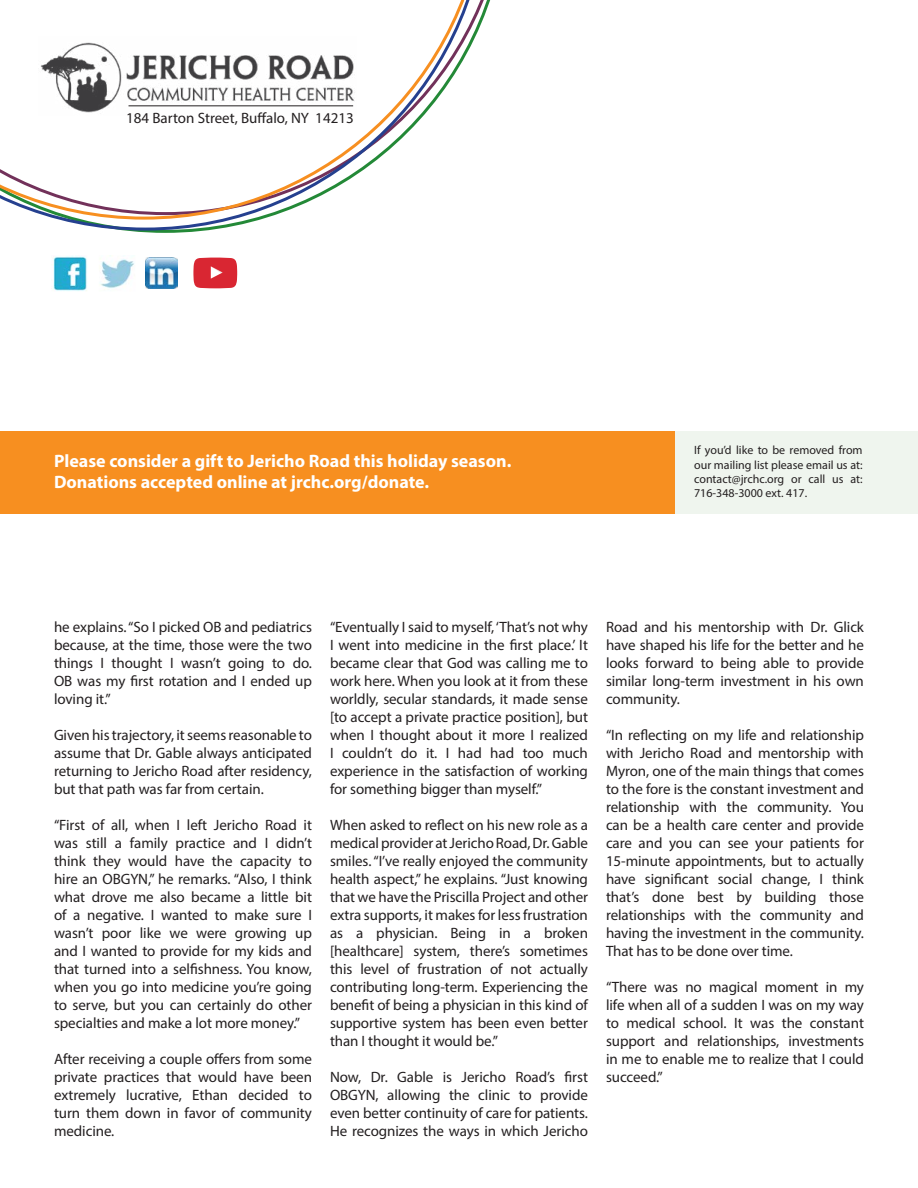
<style>
.page{position:relative;width:918px;height:1188px;background:#fff}
.page>*{position:absolute;margin:0;border:0;box-sizing:border-box;transform-origin:0 0}
.t1{font:700 18px "Myriad Pro";color:#fff}
.Paragraph_Style_1{font:15px/18px "Myriad Pro";letter-spacing:-.005em;color:#231f20;text-align:justify}
.t2{font:12px/14.4px "Myriad Pro";color:#231f20;text-align:justify}
</style>
<div class="page">
<div style="left:675px;top:432px;width:243px;height:82px;background:#eff5ee"></div>
<svg style="left:61px;top:0;width:427px;height:231px"></svg>
<svg style="left:0;top:0;width:487px;height:220px"></svg>
<img style="left:53px;top:255px;width:82px;height:36px">
<img style="left:38px;top:37px;width:319px;height:78px">
<svg style="left:193px;top:258px;width:44px;height:30px"></svg>
<img style="left:146px;top:257px;width:31px;height:31px">
<div style="left:0;top:432px;width:675px;height:82px;background:#f78f20"></div>
<p class="Paragraph_Style_1" style="left:126px;top:109px;width:229px">184 Barton Street, Buffalo, NY 14213</p>
<p class="t1" style="left:54px;top:449px;width:459px">Please consider a gift to Jericho Road this holiday season.</p>
<p class="t1" style="left:54px;top:470px;width:377px">Donations accepted online at jrchc.org/donate.</p>
<p class="t2" style="left:694px;top:443px;width:170px">If you’d like to be removed from our mailing list please email us at: contact@jrchc.org or call us at:<br>716-348-3000 ext. 417.</p>
<p class="Paragraph_Style_1" style="left:54px;top:618px;width:260px">he explains. “So I picked OB and pediatrics because, at the time, those were the two things I thought I wasn’t going to do.<br>OB was my first rotation and I ended up loving it.”</p>
<p class="Paragraph_Style_1" style="left:54px;top:726px;width:260px">Given his trajectory, it seems reasonable to assume that Dr. Gable always anticipated returning to Jericho Road after residency, but that path was far from certain.</p>
<p class="Paragraph_Style_1" style="left:54px;top:816px;width:260px">“First of all, when I left Jericho Road it was still a family practice and I didn’t think they would have the capacity to hire an OBGYN,” he remarks. “Also, I think what drove me also became a little bit of a negative. I wanted to make sure I wasn’t poor like we were growing up and I wanted to provide for my kids and that turned into a selfishness. You know, when you go into medicine you’re going to serve, but you can certainly do other specialties and make a lot more money.”</p>
<p class="Paragraph_Style_1" style="left:54px;top:1050px;width:260px">After receiving a couple offers from some private practices that would have been extremely lucrative, Ethan decided to turn them down in favor of community medicine.</p>
<p class="Paragraph_Style_1" style="left:330px;top:618px;width:260px">“Eventually I said to myself, ‘That’s not why I went into medicine in the first place.’ It became clear that God was calling me to work here. When you look at it from these worldly, secular standards, it made sense [to accept a private practice position], but when I thought about it more I realized I couldn’t do it. I had had too much experience in the satisfaction of working for something bigger than myself.”</p>
<p class="Paragraph_Style_1" style="left:330px;top:816px;width:260px">When asked to reflect on his new role as a medical provider at Jericho Road, Dr. Gable smiles. “I’ve really enjoyed the community health aspect,” he explains. “Just knowing that we have the Priscilla Project and other extra supports, it makes for less frustration as a physician. Being in a broken [healthcare] system, there’s sometimes this level of frustration of not actually contributing long-term. Experiencing the benefit of being a physician in this kind of supportive system has been even better than I thought it would be.”</p>
<p class="Paragraph_Style_1" style="left:330px;top:1068px;width:260px">Now, Dr. Gable is Jericho Road’s first OBGYN, allowing the clinic to provide even better continuity of care for patients.<br>He recognizes the ways in which Jericho</p>
<p class="Paragraph_Style_1" style="left:606px;top:618px;width:260px">Road and his mentorship with Dr. Glick have shaped his life for the better and he looks forward to being able to provide similar long-term investment in his own community.</p>
<p class="Paragraph_Style_1" style="left:606px;top:726px;width:260px">“In reflecting on my life and relationship with Jericho Road and mentorship with Myron, one of the main things that comes to the fore is the constant investment and relationship with the community. You can be a health care center and provide care and you can see your patients for 15-minute appointments, but to actually have significant social change, I think that’s done best by building those relationships with the community and having the investment in the community.<br>That has to be done over time.</p>
<p class="Paragraph_Style_1" style="left:606px;top:978px;width:260px">“There was no magical moment in my life when all of a sudden I was on my way to medical school. It was the constant support and relationships, investments in me to enable me to realize that I could succeed.”</p>
</div>
